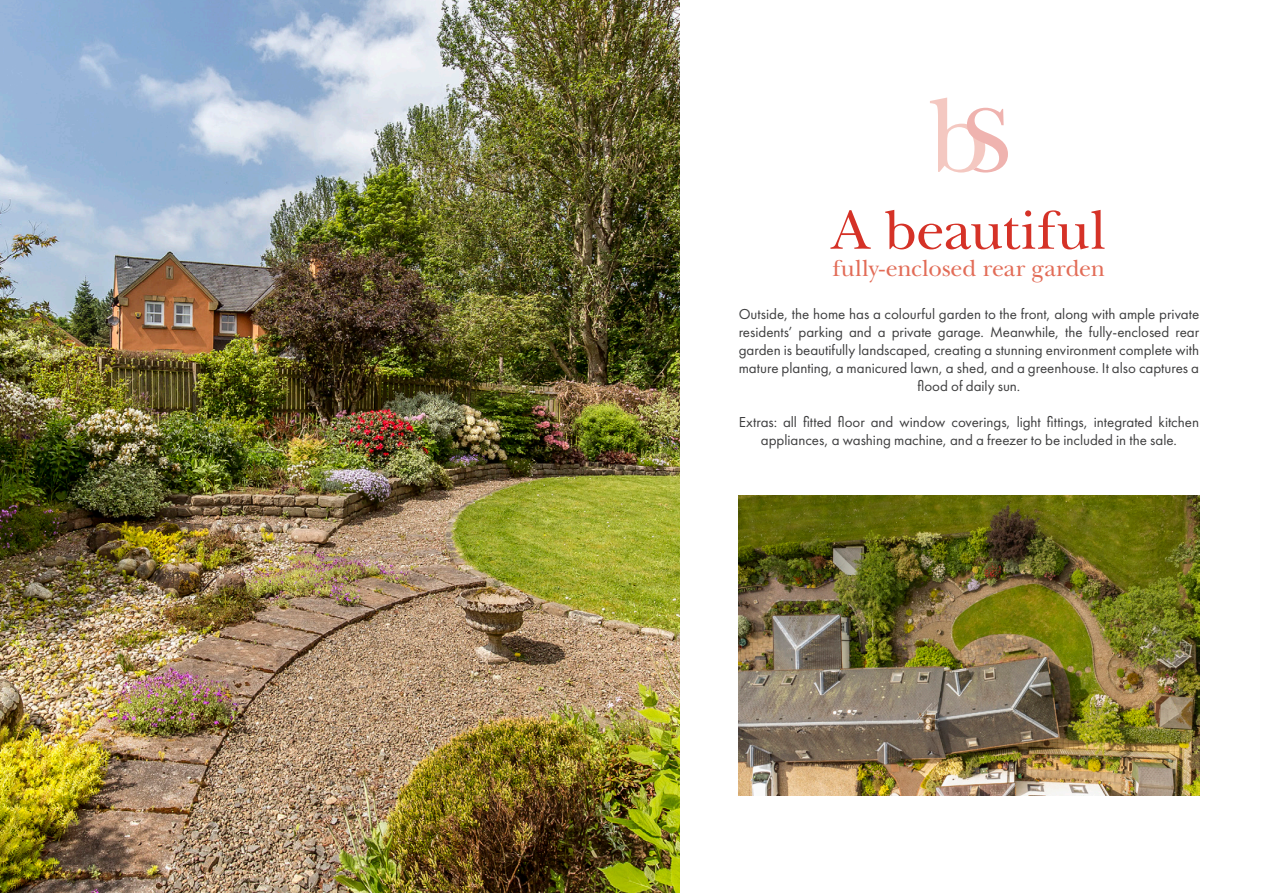
<style>
.page{position:relative;width:1263px;height:893px;background:#fff}
.page>*{position:absolute;margin:0;border:0;box-sizing:border-box;transform-origin:0 0}
.Headline{font:57px "New Baskerville";letter-spacing:.005em;color:#d53227}
.Headline-2{font:24px "New Baskerville";letter-spacing:-.005em;color:#e26c57}
.Subheadline{font:15px/18px "Futura PT";color:#3e3e3f;text-align:center}
</style>
<div class="page">
<img style="left:739px;top:495px;width:460px;height:300px">
<img style="left:0;top:0;width:680px;height:893px">
<svg style="left:930px;top:98px;width:78px;height:75px"></svg>
<p class="Headline" style="left:832px;top:197px;width:276px">A beautiful</p>
<p class="Headline-2" style="left:833px;top:254px;width:274px">fully-enclosed rear garden</p>
<p class="Subheadline" style="left:739px;top:305px;width:462px">Outside, the home has a colourful garden to the front, along with ample private residents’ parking and a private garage. Meanwhile, the fully-enclosed rear garden is beautifully landscaped, creating a stunning environment complete with mature planting, a manicured lawn, a shed, and a greenhouse. It also captures a flood of daily sun.</p>
<p class="Subheadline" style="left:739px;top:413px;width:462px">Extras: all fitted floor and window coverings, light fittings, integrated kitchen appliances, a washing machine, and a freezer to be included in the sale.</p>
</div>
